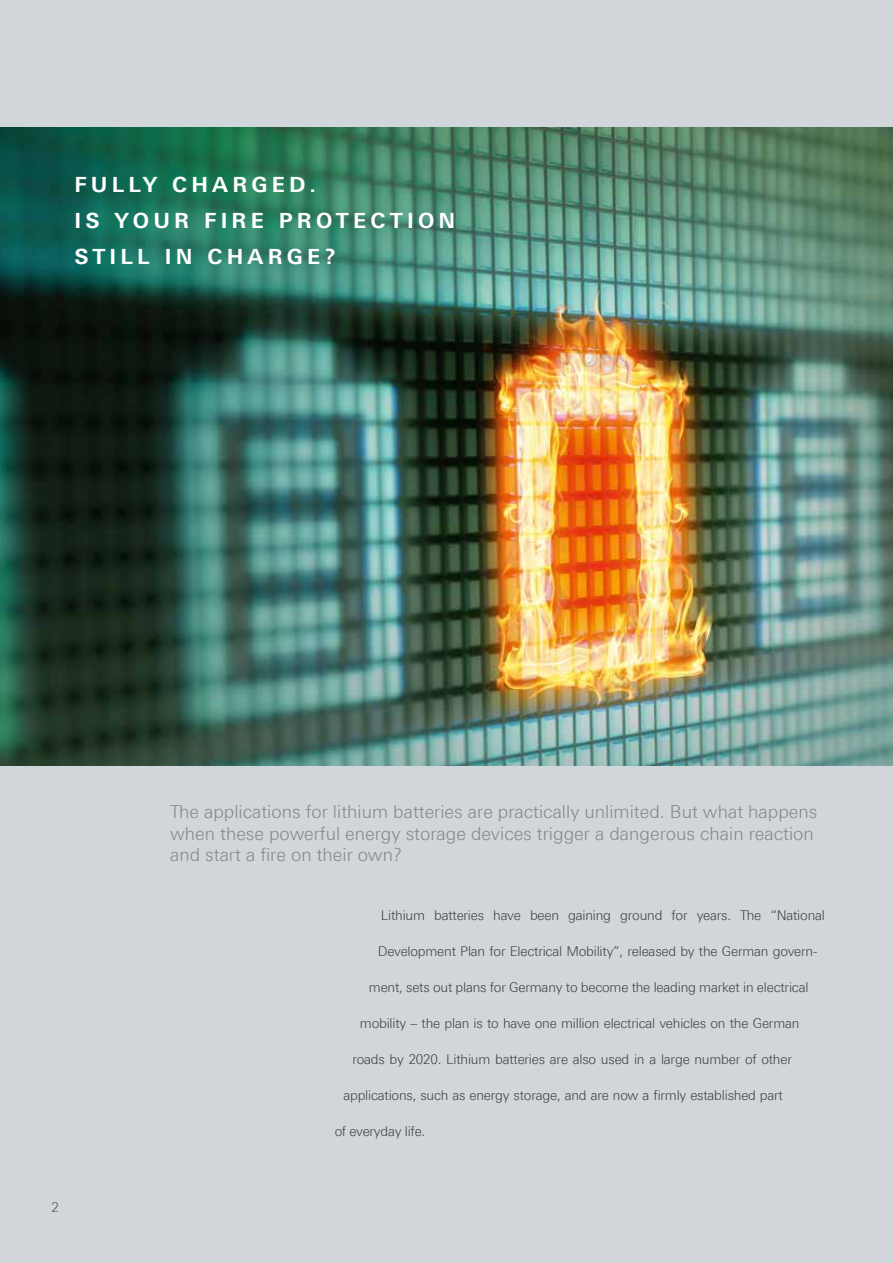
<style>
.page{position:relative;width:893px;height:1263px;background:#d1d6da}
.page>*{position:absolute;margin:0;border:0;box-sizing:border-box;transform-origin:0 0}
.t1{font:700 21px/36px "LT Univers Basic";letter-spacing:.2em;color:#fff}
.t2{font:300 18px/21.6px "LT Univers Basic";color:#878787}
.t3{font:300 13.5px "LT Univers Basic";letter-spacing:-.015em;color:#000}
</style>
<div class="page">
<img style="left:0;top:128px;width:893px;height:637px">
<h1 class="t1" style="left:74px;top:167px;width:382px">FULLY CHARGED.<br>IS YOUR FIRE PROTECTION<br>STILL IN CHARGE?</h1>
<p class="t3" style="left:52px;top:1199px;width:9px">2</p>
<h2 class="t2" style="left:170px;top:800px;width:649px">The applications for lithium batteries are practically unlimited. But what happens when these powerful energy storage devices trigger a dangerous chain reaction and start a fire on their own?</h2>
<p class="t3" style="left:381px;top:907px;width:446px">Lithium batteries have been gaining ground for years. The “National</p>
<p class="t3" style="left:378px;top:943px;width:441px">Development Plan for Electrical Mobility”, released by the German govern-</p>
<p class="t3" style="left:369px;top:979px;width:441px">ment, sets out plans for Germany to become the leading market in electrical</p>
<p class="t3" style="left:360px;top:1015px;width:441px">mobility – the plan is to have one million electrical vehicles on the German</p>
<p class="t3" style="left:352px;top:1051px;width:441px">roads by 2020. Lithium batteries are also used in a large number of other</p>
<p class="t3" style="left:343px;top:1087px;width:441px">applications, such as energy storage, and are now a firmly established part</p>
<p class="t3" style="left:334px;top:1123px;width:92px">of everyday life.</p>
</div>
